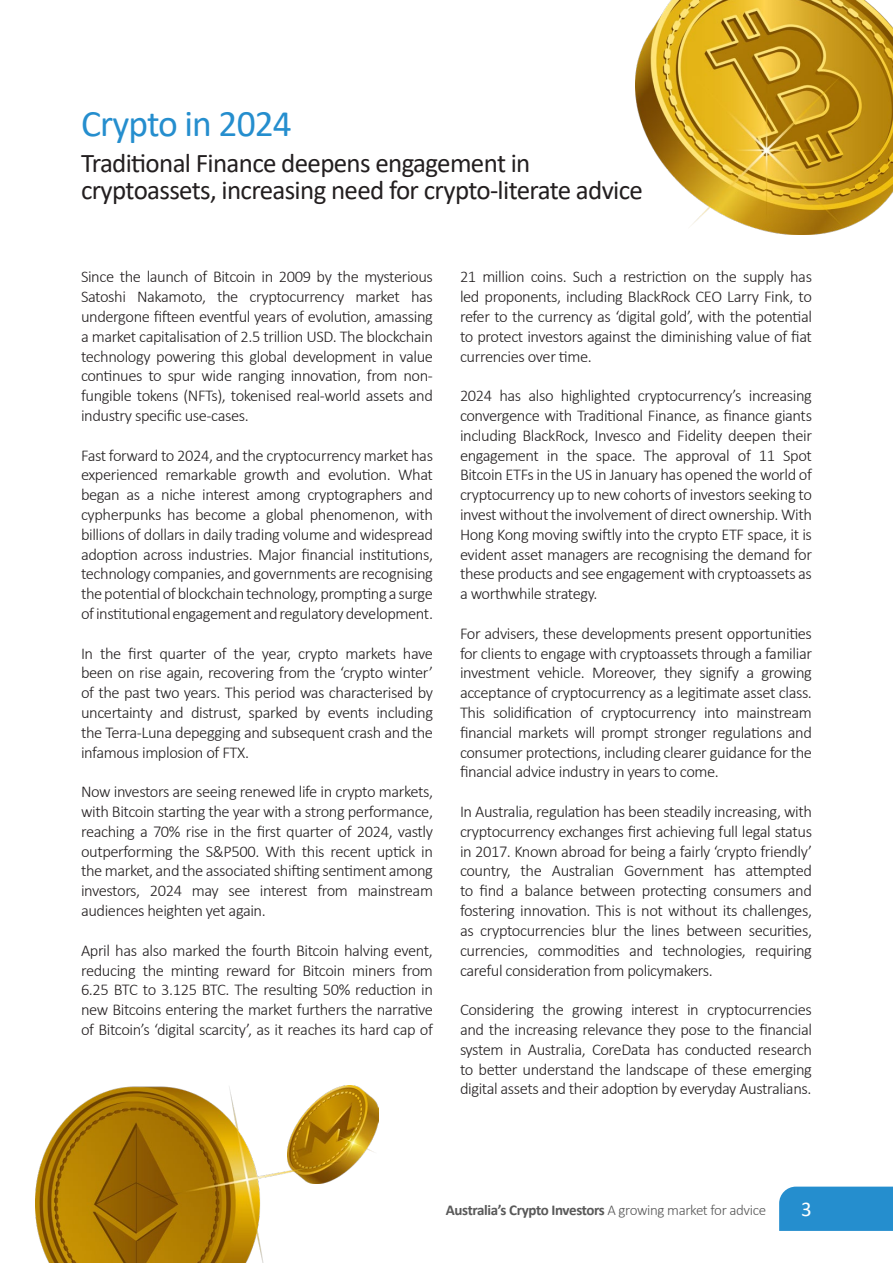
<style>
.page{position:relative;width:893px;height:1263px;background:#fff}
.page>*{position:absolute;margin:0;border:0;box-sizing:border-box;transform-origin:0 0}
.t1{font:37.5px "Calibri";letter-spacing:-.025em;color:#258ece}
.t2{font:27px "Calibri";letter-spacing:-.025em;color:#231f20}
.t3{font:21px "Calibri";color:#fff}
.t4{font:300 16.5px/19.8px "Calibri";letter-spacing:-.025em;color:#231f20;text-align:justify}
.t5{font:700 15px "Calibri";letter-spacing:-.025em;color:#595959}
.s1{font-weight:300}
</style>
<div class="page">
<div style="left:779px;top:1186px;width:114px;height:45px;background:#258ece"></div>
<img style="left:341px;top:1086px;width:37px;height:90px">
<img style="left:35px;top:1086px;width:306px;height:177px">
<img style="left:636px;top:0;width:257px;height:234px">
<p class="t1" style="left:81px;top:98px;width:212px">Crypto in 2024</p>
<p class="t2" style="left:81px;top:144px;width:451px">Traditional Finance deepens engagement in</p>
<p class="t2" style="left:81px;top:171px;width:563px">cryptoassets, increasing need for crypto-literate advice</p>
<p class="t4" style="left:81px;top:267px;width:354px">Since the launch of Bitcoin in 2009 by the mysterious Satoshi Nakamoto, the cryptocurrency market has undergone fifteen eventful years of evolution, amassing a market capitalisation of 2.5 trillion USD. The blockchain technology powering this global development in value continues to spur wide ranging innovation, from non&shy;fungible tokens (NFTs), tokenised real-world assets and industry specific use-cases.</p>
<p class="t4" style="left:81px;top:445px;width:354px">Fast forward to 2024, and the cryptocurrency market has experienced remarkable growth and evolution. What began as a niche interest among cryptographers and cypherpunks has become a global phenomenon, with billions of dollars in daily trading volume and widespread adoption across industries. Major financial institutions, technology companies, and governments are recognising the potential of blockchain technology, prompting a surge of institutional engagement and regulatory development.</p>
<p class="t4" style="left:81px;top:643px;width:354px">In the first quarter of the year, crypto markets have been on rise again, recovering from the ‘crypto winter’ of the past two years. This period was characterised by uncertainty and distrust, sparked by events including the Terra-Luna depegging and subsequent crash and the infamous implosion of FTX.</p>
<p class="t4" style="left:81px;top:782px;width:354px">Now investors are seeing renewed life in crypto markets, with Bitcoin starting the year with a strong performance, reaching a 70% rise in the first quarter of 2024, vastly outperforming the S&amp;P500. With this recent uptick in the market, and the associated shifting sentiment among investors, 2024 may see interest from mainstream audiences heighten yet again.</p>
<p class="t4" style="left:81px;top:940px;width:354px">April has also marked the fourth Bitcoin halving event, reducing the minting reward for Bitcoin miners from 6.25 BTC to 3.125 BTC. The resulting 50% reduction in new Bitcoins entering the market furthers the narrative of Bitcoin’s ‘digital scarcity’, as it reaches its hard cap of</p>
<p class="t4" style="left:460px;top:267px;width:354px">21 million coins. Such a restriction on the supply has led proponents, including BlackRock CEO Larry Fink, to refer to the currency as ‘digital gold’, with the potential to protect investors against the diminishing value of fiat currencies over time.</p>
<p class="t4" style="left:460px;top:386px;width:354px">2024 has also highlighted cryptocurrency’s increasing convergence with Traditional Finance, as finance giants including BlackRock, Invesco and Fidelity deepen their engagement in the space. The approval of 11 Spot Bitcoin ETFs in the US in January has opened the world of cryptocurrency up to new cohorts of investors seeking to invest without the involvement of direct ownership. With Hong Kong moving swiftly into the crypto ETF space, it is evident asset managers are recognising the demand for these products and see engagement with cryptoassets as a worthwhile strategy.</p>
<p class="t4" style="left:460px;top:623px;width:354px">For advisers, these developments present opportunities for clients to engage with cryptoassets through a familiar investment vehicle. Moreover, they signify a growing acceptance of cryptocurrency as a legitimate asset class.<br>This solidification of cryptocurrency into mainstream financial markets will prompt stronger regulations and consumer protections, including clearer guidance for the financial advice industry in years to come.</p>
<p class="t4" style="left:460px;top:801px;width:354px">In Australia, regulation has been steadily increasing, with cryptocurrency exchanges first achieving full legal status in 2017. Known abroad for being a fairly ‘crypto friendly’ country, the Australian Government has attempted to find a balance between protecting consumers and fostering innovation. This is not without its challenges, as cryptocurrencies blur the lines between securities, currencies, commodities and technologies, requiring careful consideration from policymakers.</p>
<p class="t4" style="left:460px;top:999px;width:353px">Considering the growing interest in cryptocurrencies and the increasing relevance they pose to the financial system in Australia, CoreData has conducted research to better understand the landscape of these emerging digital assets and their adoption by everyday Australians.</p>
<p class="t5" style="left:446px;top:1199px;width:322px">Australia’s Crypto Investors <span class="s1">A growing market for advice</span></p>
<p class="t3" style="left:801px;top:1195px;width:12px">3</p>
</div>
